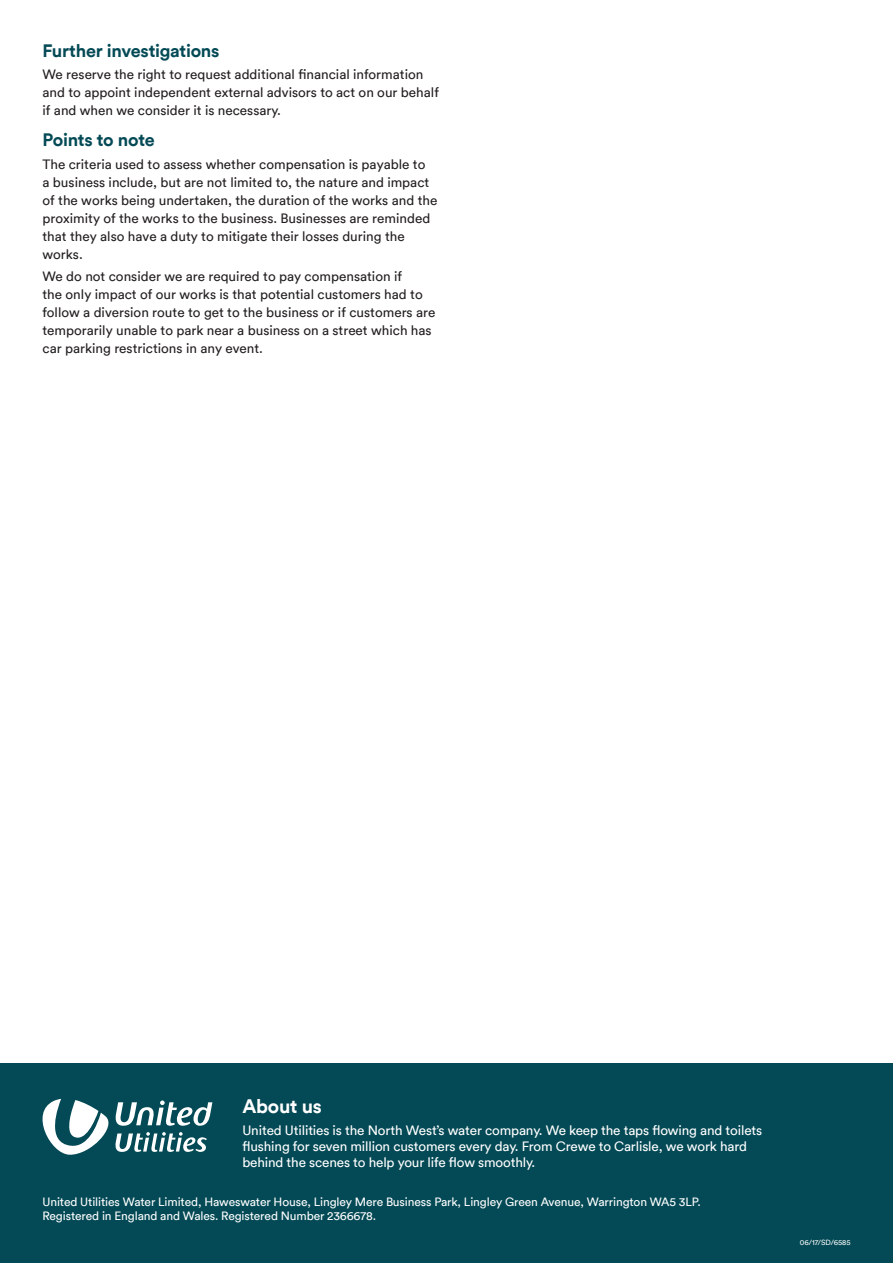
<style>
.page{position:relative;width:893px;height:1263px;background:#fff}
.page>*{position:absolute;margin:0;border:0;box-sizing:border-box;transform-origin:0 0}
.green_header{font:700 19.5px "Circular TT";letter-spacing:-.015em;color:#fff}
.green_header-2{font:700 18px "Circular TT";letter-spacing:-.015em;color:#044a56}
.body_new{font:13.5px/18px "Circular TT";color:#231f20}
.body_new-2{font:13.5px/16.2px "Circular TT";letter-spacing:-.01em;color:#fff}
.t1{font:12px "Circular TT";letter-spacing:-.01em;color:#fff}
.t2{font:7.5px "Circular TT";color:#fff}
</style>
<div class="page">
<div style="left:0;top:1063px;width:893px;height:200px;background:#044a56"></div>
<svg style="left:43px;top:1099px;width:169px;height:56px"></svg>
<p class="green_header-2" style="left:43px;top:39px;width:178px">Further investigations</p>
<p class="body_new" style="left:43px;top:65px;width:398px">We reserve the right to request additional financial information and to appoint independent external advisors to act on our behalf if and when we consider it is necessary.</p>
<p class="green_header-2" style="left:43px;top:128px;width:114px">Points to note</p>
<p class="body_new" style="left:43px;top:155px;width:396px">The criteria used to assess whether compensation is payable to<br>a business include, but are not limited to, the nature and impact of the works being undertaken, the duration of the works and the proximity of the works to the business. Businesses are reminded that they also have a duty to mitigate their losses during the works.</p>
<p class="body_new" style="left:43px;top:267px;width:394px">We do not consider we are required to pay compensation if<br>the only impact of our works is that potential customers had to follow a diversion route to get to the business or if customers are temporarily unable to park near a business on a street which has car parking restrictions in any event.</p>
<p class="green_header" style="left:242px;top:1093px;width:81px">About us</p>
<p class="body_new-2" style="left:242px;top:1122px;width:521px">United Utilities is the North West’s water company. We keep the taps flowing and toilets flushing for seven million customers every day. From Crewe to Carlisle, we work hard behind the scenes to help your life flow smoothly.</p>
<p class="t1" style="left:43px;top:1194px;width:660px">United Utilities Water Limited, Haweswater House, Lingley Mere Business Park, Lingley Green Avenue, Warrington WA5 3LP.</p>
<p class="t1" style="left:43px;top:1209px;width:335px">Registered in England and Wales. Registered Number 2366678.</p>
<p class="t2" style="left:800px;top:1237px;width:52px">06/17/SD/6585</p>
</div>
